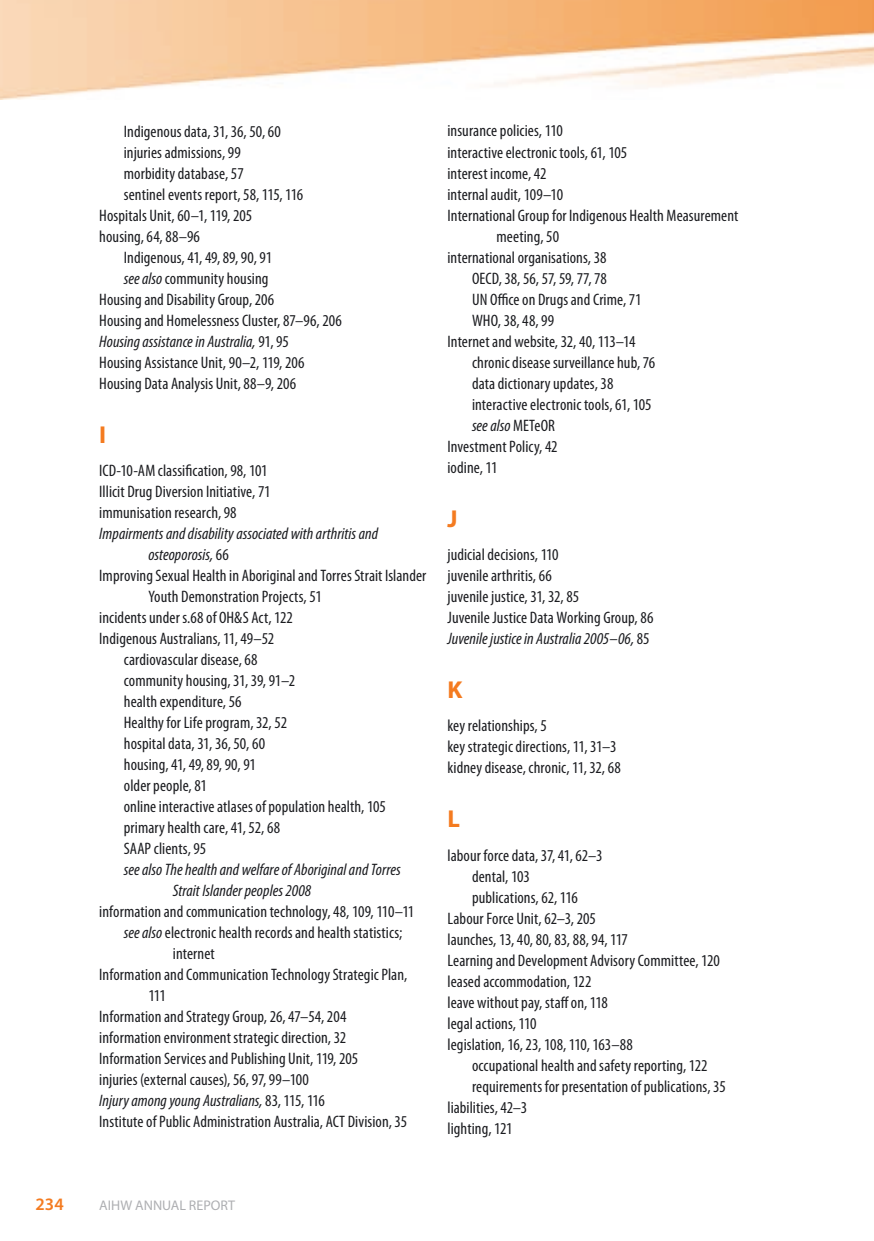
<style>
.page{position:relative;width:874px;height:1241px;background:#fff}
.page>*{position:absolute;margin:0;border:0;box-sizing:border-box;transform-origin:0 0}
.t1{font:700 24.5px "Myriad Pro";color:#f47b20}
.t2{font:600 17.5px "Myriad Pro";color:#f47b20}
.t3{font:condensed 16.62px/21px "Myriad Pro";letter-spacing:.005em;color:#1b1c20}
.t4{font:italic condensed 16.62px/21px "Myriad Pro";color:#1b1c20}
.t5{font:14px "Myriad Pro";color:#aeafb2}
.s1{font-style:italic}
.s2{font-style:normal}
</style>
<div class="page">
<img style="left:0;top:0;width:873px;height:99px">
<p class="t3" style="left:124px;top:120px;width:158px">Indigenous data, 31, 36, 50, 60</p>
<p class="t3" style="left:124px;top:141px;width:118px">injuries admissions, 99</p>
<p class="t3" style="left:124px;top:162px;width:121px">morbidity database, 57</p>
<p class="t3" style="left:124px;top:183px;width:181px">sentinel events report, 58, 115, 116</p>
<p class="t3" style="left:99px;top:204px;width:154px">Hospitals Unit, 60–1, 119, 205</p>
<p class="t3" style="left:99px;top:225px;width:102px">housing, 64, 88–96</p>
<p class="t3" style="left:124px;top:246px;width:150px">Indigenous, 41, 49, 89, 90, 91</p>
<p class="t3" style="left:124px;top:267px;width:146px"><span class="s1">see also</span> community housing</p>
<p class="t3" style="left:99px;top:288px;width:176px">Housing and Disability Group, 206</p>
<p class="t3" style="left:99px;top:309px;width:244px">Housing and Homelessness Cluster, 87–96, 206</p>
<p class="t4" style="left:99px;top:330px;width:191px">Housing assistance in Australia, <span class="s2">91, 95</span></p>
<p class="t3" style="left:99px;top:351px;width:207px">Housing Assistance Unit, 90–2, 119, 206</p>
<p class="t3" style="left:99px;top:372px;width:198px">Housing Data Analysis Unit, 88–9, 206</p>
<h1 class="t1" style="left:99px;top:418px;width:8px">I</h1>
<p class="t3" style="left:99px;top:459px;width:173px">ICD-10-AM classification, 98, 101<br>Illicit Drug Diversion Initiative, 71 immunisation research, 98</p>
<p class="t4" style="left:99px;top:522px;width:280px">Impairments and disability associated with arthritis and</p>
<p class="t4" style="left:148px;top:543px;width:82px">osteoporosis, <span class="s2">66</span></p>
<p class="t3" style="left:99px;top:564px;width:328px">Improving Sexual Health in Aboriginal and Torres Strait Islander</p>
<p class="t3" style="left:148px;top:585px;width:175px">Youth Demonstration Projects, 51</p>
<p class="t3" style="left:99px;top:606px;width:195px">incidents under s.68 of OH&amp;S Act, 122</p>
<p class="t3" style="left:99px;top:627px;width:176px">Indigenous Australians, 11, 49–52</p>
<p class="t3" style="left:124px;top:648px;width:135px">cardiovascular disease, 68</p>
<p class="t3" style="left:124px;top:669px;width:173px">community housing, 31, 39, 91–2</p>
<p class="t3" style="left:124px;top:690px;width:119px">health expenditure, 56</p>
<p class="t3" style="left:124px;top:711px;width:165px">Healthy for Life program, 32, 52</p>
<p class="t3" style="left:124px;top:732px;width:143px">hospital data, 31, 36, 50, 60</p>
<p class="t3" style="left:124px;top:753px;width:133px">housing, 41, 49, 89, 90, 91</p>
<p class="t3" style="left:124px;top:774px;width:85px">older people, 81</p>
<p class="t3" style="left:124px;top:795px;width:263px">online interactive atlases of population health, 105</p>
<p class="t3" style="left:124px;top:816px;width:158px">primary health care, 41, 52, 68</p>
<p class="t3" style="left:124px;top:837px;width:84px">SAAP clients, 95</p>
<p class="t4" style="left:173px;top:858px;width:229px;text-indent:-49px">see also The health and welfare of Aboriginal and Torres<br>Strait Islander peoples 2008</p>
<p class="t3" style="left:99px;top:900px;width:316px">information and communication technology, 48, 109, 110–11</p>
<p class="t3" style="left:124px;top:921px;width:280px"><span class="s1">see also</span> electronic health records and health statistics;</p>
<p class="t3" style="left:173px;top:942px;width:43px">internet</p>
<p class="t3" style="left:99px;top:963px;width:309px">Information and Communication Technology Strategic Plan,</p>
<p class="t3" style="left:148px;top:984px;width:19px">111</p>
<p class="t3" style="left:99px;top:1005px;width:248px">Information and Strategy Group, 26, 47–54, 204</p>
<p class="t3" style="left:99px;top:1026px;width:248px">information environment strategic direction, 32</p>
<p class="t3" style="left:99px;top:1047px;width:260px">Information Services and Publishing Unit, 119, 205</p>
<p class="t3" style="left:99px;top:1068px;width:211px">injuries (external causes), 56, 97, 99–100</p>
<p class="t4" style="left:99px;top:1089px;width:227px">Injury among young Australians, <span class="s2">83, 115, 116</span></p>
<p class="t3" style="left:99px;top:1110px;width:309px">Institute of Public Administration Australia, ACT Division, 35</p>
<p class="t3" style="left:447px;top:120px;width:117px">insurance policies, 110</p>
<p class="t3" style="left:447px;top:141px;width:181px">interactive electronic tools, 61, 105</p>
<p class="t3" style="left:447px;top:162px;width:100px">interest income, 42</p>
<p class="t3" style="left:447px;top:183px;width:117px">internal audit, 109–10</p>
<p class="t3" style="left:447px;top:204px;width:292px">International Group for Indigenous Health Measurement</p>
<p class="t3" style="left:496px;top:225px;width:64px">meeting, 50</p>
<p class="t3" style="left:447px;top:246px;width:160px">international organisations, 38</p>
<p class="t3" style="left:472px;top:267px;width:136px">OECD, 38, 56, 57, 59, 77, 78</p>
<p class="t3" style="left:472px;top:288px;width:171px">UN Office on Drugs and Crime, 71</p>
<p class="t3" style="left:472px;top:309px;width:84px">WHO, 38, 48, 99</p>
<p class="t3" style="left:447px;top:330px;width:189px">Internet and website, 32, 40, 113–14</p>
<p class="t3" style="left:472px;top:351px;width:185px">chronic disease surveillance hub, 76</p>
<p class="t3" style="left:472px;top:372px;width:143px">data dictionary updates, 38</p>
<p class="t3" style="left:472px;top:393px;width:181px">interactive electronic tools, 61, 105</p>
<p class="t4" style="left:472px;top:414px;width:84px">see also <span class="s2">METeOR</span></p>
<p class="t3" style="left:447px;top:435px;width:112px">Investment Policy, 42</p>
<p class="t3" style="left:447px;top:456px;width:52px">iodine, 11</p>
<h1 class="t1" style="left:447px;top:502px;width:12px">J</h1>
<p class="t3" style="left:447px;top:543px;width:207px">judicial decisions, 110<br>juvenile arthritis, 66<br>juvenile justice, 31, 32, 85<br>Juvenile Justice Data Working Group, 86<br><span class="s1">Juvenile justice in Australia 2005–06,</span> 85</p>
<h1 class="t1" style="left:447px;top:673px;width:17px">K</h1>
<p class="t3" style="left:447px;top:715px;width:175px">key relationships, 5<br>key strategic directions, 11, 31–3 kidney disease, chronic, 11, 32, 68</p>
<h1 class="t1" style="left:447px;top:802px;width:14px">L</h1>
<p class="t3" style="left:447px;top:844px;width:156px">labour force data, 37, 41, 62–3</p>
<p class="t3" style="left:472px;top:865px;width:59px">dental, 103</p>
<p class="t3" style="left:472px;top:886px;width:107px">publications, 62, 116</p>
<p class="t3" style="left:447px;top:907px;width:150px">Labour Force Unit, 62–3, 205</p>
<p class="t3" style="left:447px;top:928px;width:182px">launches, 13, 40, 80, 83, 88, 94, 117</p>
<p class="t3" style="left:447px;top:949px;width:274px">Learning and Development Advisory Committee, 120</p>
<p class="t3" style="left:447px;top:970px;width:145px">leased accommodation, 122</p>
<p class="t3" style="left:447px;top:991px;width:162px">leave without pay, staff on, 118</p>
<p class="t3" style="left:447px;top:1012px;width:91px">legal actions, 110</p>
<p class="t3" style="left:447px;top:1033px;width:187px">legislation, 16, 23, 108, 110, 163–88</p>
<p class="t3" style="left:472px;top:1054px;width:237px">occupational health and safety reporting, 122</p>
<p class="t3" style="left:472px;top:1075px;width:255px">requirements for presentation of publications, 35</p>
<p class="t3" style="left:447px;top:1096px;width:81px">liabilities, 42–3</p>
<p class="t3" style="left:447px;top:1117px;width:66px">lighting, 121</p>
<p class="t2" style="left:36px;top:1192px;width:30px">234</p>
<p class="t5" style="left:99px;top:1196px;width:137px">AIHW ANNUAL REPORT</p>
</div>
